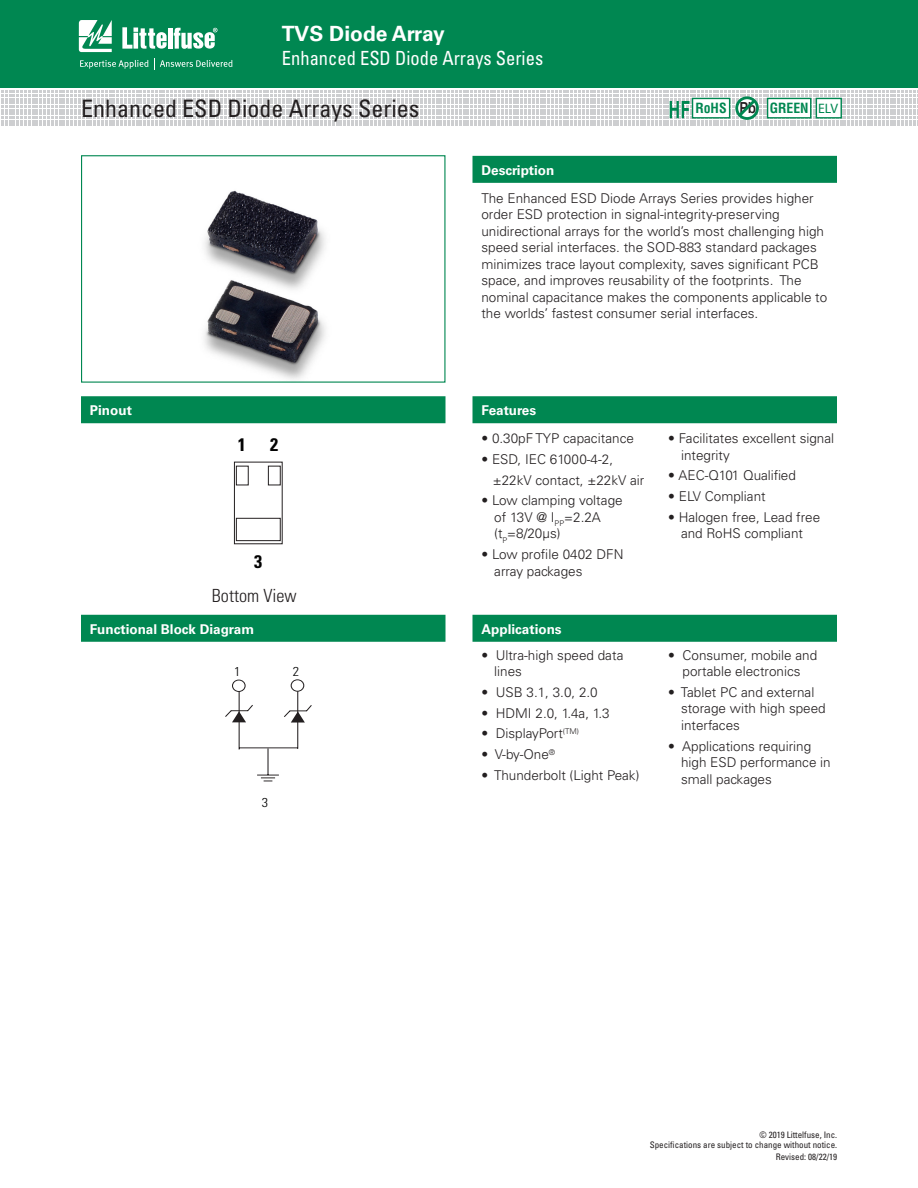
<style>
.page{position:relative;width:918px;height:1188px;background:#fff}
.page>*{position:absolute;margin:0;border:0;box-sizing:border-box;transform-origin:0 0}
.ch_subtitle_L{font:condensed 24px "Univers LT Std";color:#231f20}
.t1{font:700 21px "Univers LT Std";color:#fff}
.t2{font:condensed 19.5px "Univers LT Std";color:#fff;scale:.95 1}
.t3{font:300 condensed 18.15px "Univers LT Std";color:#231f20}
.t4{font:700 condensed 18.15px "Univers LT Std";color:#030303}
.image{font:700 expanded 15.15px "Univers LT Std";color:#231f20;scale:.7 1}
.image-2{font:700 condensed 13.65px "Helvetica LT Std";color:#008751}
.bulletlist2{font:300 13.5px/16.5px "Univers LT Std";color:#231f20}
.t5{font:700 13.5px "Univers LT Std";color:#fff}
.t6{font:300 condensed 12.9px "Univers LT Std";color:#030303;scale:1.1 1}
.t7{font:condensed 9px/10.8px "Univers LT Std";color:#231f20;text-align:right}
</style>
<div class="page">
<div style="left:0;top:0;width:918px;height:88px;background:#008751"></div>
<svg style="left:79px;top:20px;width:33px;height:32px"></svg>
<hr style="left:168px;top:28px;width:4px;height:21px;background:#fff">
<svg style="left:174px;top:28px;width:44px;height:21px"></svg>
<svg style="left:122px;top:27px;width:45px;height:22px"></svg>
<svg style="left:80px;top:60px;width:68px;height:9px"></svg>
<svg style="left:154px;top:58px;width:78px;height:11px"></svg>
<div style="left:472px;top:615px;width:365px;height:27px;background:#008751"></div>
<div style="left:81px;top:396px;width:365px;height:27px;background:#008751"></div>
<svg style="left:234px;top:462px;width:49px;height:82px"></svg>
<div style="left:81px;top:615px;width:365px;height:27px;background:#008751"></div>
<svg style="left:225px;top:689px;width:87px;height:93px"></svg>
<div style="left:233px;top:680px;width:12px;height:11px;background:#fff;border-radius:50%"></div>
<div style="left:232px;top:680px;width:13px;height:12px;border:1px solid #231f20;border-radius:50%"></div>
<div style="left:291px;top:680px;width:13px;height:11px;border:1px solid #231f20;border-radius:50%"></div>
<div style="left:472px;top:156px;width:365px;height:27px;background:#008751"></div>
<div style="left:472px;top:396px;width:365px;height:27px;background:#008751"></div>
<img style="left:204px;top:190px;width:122px;height:190px">
<div style="left:81px;top:155px;width:365px;height:228px;border:1px solid #008751"></div>
<svg style="left:1px;top:91px;width:917px;height:35px"></svg>
<h2 class="t1" style="left:282px;top:22px;width:165px">TVS Diode Array</h2>
<h3 class="t2" style="left:282px;top:45px;width:277px">Enhanced ESD Diode Arrays Series</h3>
<p class="ch_subtitle_L" style="left:81px;top:93px;width:340px">Enhanced ESD Diode Arrays Series</p>
<p class="image-2" style="left:695px;top:99px;width:33px">RoHS</p>
<p class="image" style="left:739px;top:99px;width:25px">Pb</p>
<p class="image-2" style="left:770px;top:99px;width:40px">GREEN</p>
<p class="image-2" style="left:818px;top:100px;width:22px">ELV</p>
<p class="t5" style="left:90px;top:403px;width:43px">Pinout</p>
<p class="t4" style="left:238px;top:433px;width:10px">1</p>
<p class="t4" style="left:270px;top:433px;width:10px">2</p>
<p class="t4" style="left:254px;top:551px;width:10px">3</p>
<p class="t3" style="left:212px;top:585px;width:86px">Bottom View</p>
<p class="t5" style="left:90px;top:621px;width:166px">Functional Block Diagram</p>
<p class="t6" style="left:234px;top:664px;width:7px">1</p>
<p class="t6" style="left:293px;top:664px;width:7px">2</p>
<p class="t6" style="left:262px;top:795px;width:7px">3</p>
<p class="t5" style="left:481px;top:162px;width:74px">Description</p>
<p class="bulletlist2" style="left:481px;top:190px;width:347px">The Enhanced ESD Diode Arrays Series provides higher order ESD protection in signal-integrity-preserving unidirectional arrays for the world’s most challenging high speed serial interfaces. the SOD-883 standard packages minimizes trace layout complexity, saves significant PCB space, and improves reusability of the footprints. The nominal capacitance makes the components applicable to the worlds’ fastest consumer serial interfaces.</p>
<p class="t5" style="left:481px;top:403px;width:56px">Features</p>
<p class="bulletlist2" style="left:482px;top:430px;width:154px">• 0.30pF TYP capacitance</p>
<p class="bulletlist2" style="left:482px;top:451px;width:133px">• ESD, IEC 61000-4-2,</p>
<p class="bulletlist2" style="left:493px;top:472px;width:153px">±22kV contact, ±22kV air</p>
<p class="bulletlist2" style="left:494px;top:492px;width:130px;text-indent:-13px">• Low clamping voltage of 13V @ I<sub>PP</sub>=2.2A (t<sub>P</sub>=8/20μs)</p>
<p class="bulletlist2" style="left:494px;top:546px;width:131px;text-indent:-13px">• Low profile 0402 DFN array packages</p>
<p class="t5" style="left:481px;top:621px;width:82px">Applications</p>
<p class="bulletlist2" style="left:494px;top:647px;width:131px;text-indent:-13px">• Ultra-high speed data lines</p>
<p class="bulletlist2" style="left:482px;top:684px;width:118px">• USB 3.1, 3.0, 2.0</p>
<p class="bulletlist2" style="left:482px;top:705px;width:130px">• HDMI 2.0, 1.4a, 1.3</p>
<p class="bulletlist2" style="left:482px;top:725px;width:99px">• DisplayPort<sup>(TM)</sup></p>
<p class="bulletlist2" style="left:482px;top:746px;width:75px">• V-by-One<sup>®</sup></p>
<p class="bulletlist2" style="left:482px;top:767px;width:159px">• Thunderbolt (Light Peak)</p>
<p class="bulletlist2" style="left:681px;top:430px;width:155px;text-indent:-13px">• Facilitates excellent signal integrity</p>
<p class="bulletlist2" style="left:668px;top:467px;width:129px">• AEC-Q101 Qualified</p>
<p class="bulletlist2" style="left:668px;top:488px;width:99px">• ELV Compliant</p>
<p class="bulletlist2" style="left:668px;top:509px;width:154px;text-align:center">• Halogen free, Lead free and RoHS compliant</p>
<p class="bulletlist2" style="left:668px;top:647px;width:151px;text-align:center">• Consumer, mobile and portable electronics</p>
<p class="bulletlist2" style="left:681px;top:684px;width:146px;text-indent:-13px">• Tablet PC and external storage with high speed interfaces</p>
<p class="bulletlist2" style="left:681px;top:738px;width:151px;text-indent:-13px">• Applications requiring high ESD performance in small packages</p>
<p class="t7" style="left:650px;top:1129px;width:189px">© 2019 Littelfuse, Inc.<br>Specifications are subject to change without notice.</p>
<p class="t7" style="left:776px;top:1152px;width:63px">Revised: 08/22/19</p>
</div>
